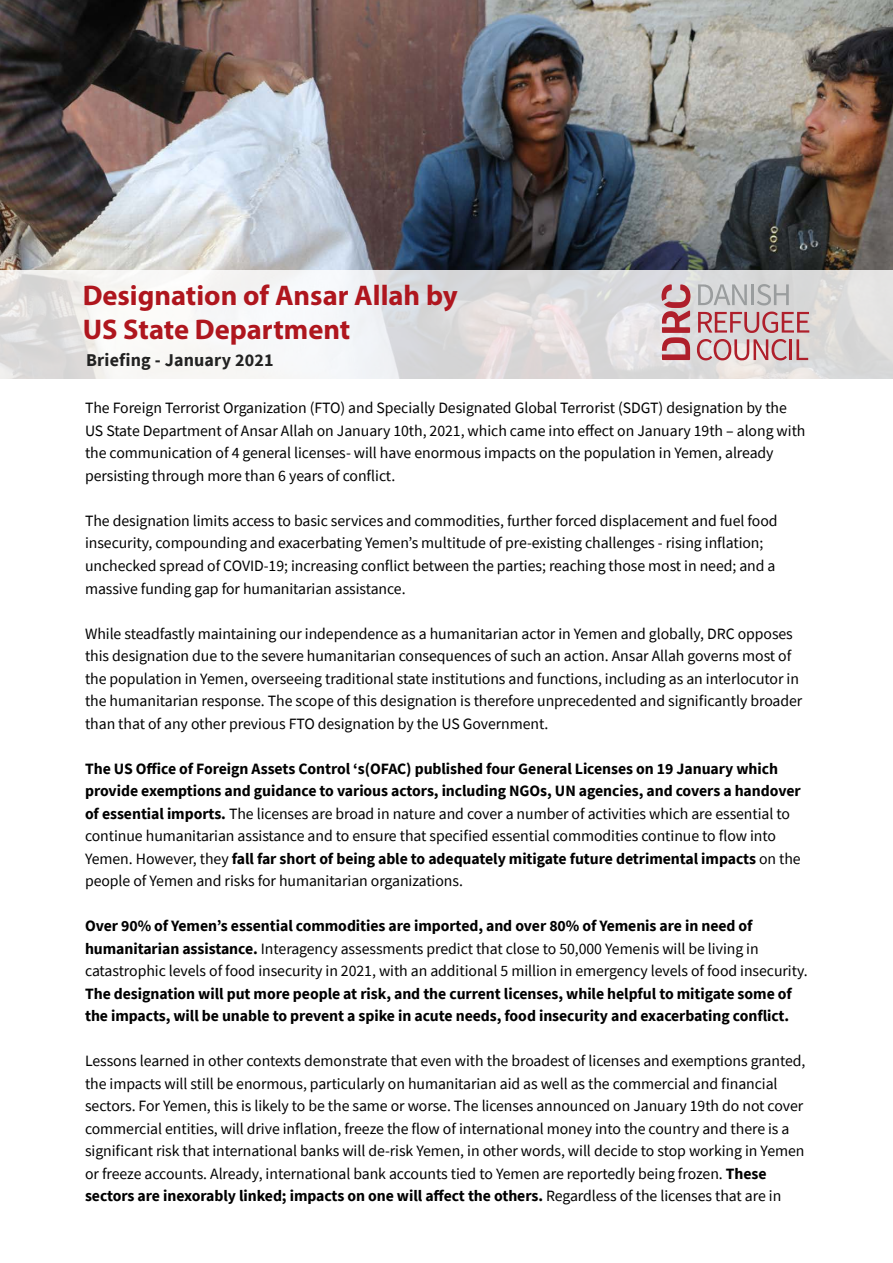
<style>
.page{position:relative;width:893px;height:1263px;background:#fff}
.page>*{position:absolute;margin:0;border:0;box-sizing:border-box;transform-origin:0 0}
.t1{font:700 28.5px/34.2px "Myriad Pro";color:#af161e}
.t2{font:700 18px "Source Sans Pro";letter-spacing:.01em;color:#222}
.t3{font:15.75px/22.5px "Source Sans Pro";letter-spacing:-.005em;color:#000}
.t4{font:700 15.75px/22.5px "Source Sans Pro";letter-spacing:-.005em;color:#000}
.s1{font-weight:400}
.s2{font-weight:700}
</style>
<div class="page">
<img style="left:0;top:0;width:893px;height:270px">
<svg style="left:0;top:270px;width:893px;height:109px"></svg>
<svg style="left:698px;top:284px;width:49px;height:21px"></svg>
<hr style="left:751px;top:284px;width:3px;height:21px;background:#9a9d9e">
<svg style="left:757px;top:284px;width:32px;height:21px"></svg>
<svg style="left:698px;top:311px;width:111px;height:22px;background:#c9999d"></svg>
<svg style="left:697px;top:339px;width:90px;height:21px;background:#d0a2a6"></svg>
<hr style="left:789px;top:339px;width:3px;height:21px;background:#af1f2b">
<svg style="left:796px;top:339px;width:12px;height:21px"></svg>
<svg style="left:661px;top:284px;width:29px;height:76px;background:#c78389"></svg>
<h1 class="t1" style="left:83px;top:277px;width:376px">Designation of Ansar Allah by<br>US State Department</h1>
<p class="t2" style="left:86px;top:348px;width:189px">Briefing - January 2021</p>
<p class="t3" style="left:85px;top:397px;width:722px">The Foreign Terrorist Organization (FTO) and Specially Designated Global Terrorist (SDGT) designation by the US State Department of Ansar Allah on January 10th, 2021, which came into effect on January 19th – along with the communication of 4 general licenses- will have enormous impacts on the population in Yemen, already persisting through more than 6 years of conflict.</p>
<p class="t3" style="left:85px;top:509px;width:694px">The designation limits access to basic services and commodities, further forced displacement and fuel food insecurity, compounding and exacerbating Yemen’s multitude of pre-existing challenges - rising inflation; unchecked spread of COVID-19; increasing conflict between the parties; reaching those most in need; and a massive funding gap for humanitarian assistance.</p>
<p class="t3" style="left:85px;top:622px;width:719px">While steadfastly maintaining our independence as a humanitarian actor in Yemen and globally, DRC opposes this designation due to the severe humanitarian consequences of such an action. Ansar Allah governs most of the population in Yemen, overseeing traditional state institutions and functions, including as an interlocutor in the humanitarian response. The scope of this designation is therefore unprecedented and significantly broader than that of any other previous FTO designation by the US Government.</p>
<p class="t4" style="left:85px;top:757px;width:717px">The US Office of Foreign Assets Control ‘s(OFAC) published four General Licenses on 19 January which provide exemptions and guidance to various actors, including NGOs, UN agencies, and covers a handover of essential imports. <span class="s1">The licenses are broad in nature and cover a number of activities which are essential to continue humanitarian assistance and to ensure that specified essential commodities continue to flow into Yemen. However, they</span> fall far short of being able to adequately mitigate future detrimental impacts <span class="s1">on the people of Yemen and risks for humanitarian organizations.</span></p>
<p class="t3" style="left:85px;top:914px;width:724px"><span class="s2">Over 90% of Yemen’s essential commodities are imported, and over 80% of Yemenis are in need of humanitarian assistance.</span> Interagency assessments predict that close to 50,000 Yemenis will be living in catastrophic levels of food insecurity in 2021, with an additional 5 million in emergency levels of food insecurity.</p>
<p class="t4" style="left:85px;top:982px;width:708px">The designation will put more people at risk, and the current licenses, while helpful to mitigate some of the impacts, will be unable to prevent a spike in acute needs, food insecurity and exacerbating conflict.</p>
<p class="t3" style="left:85px;top:1049px;width:722px">Lessons learned in other contexts demonstrate that even with the broadest of licenses and exemptions granted, the impacts will still be enormous, particularly on humanitarian aid as well as the commercial and financial sectors. For Yemen, this is likely to be the same or worse. The licenses announced on January 19th do not cover commercial entities, will drive inflation, freeze the flow of international money into the country and there is a significant risk that international banks will de-risk Yemen, in other words, will decide to stop working in Yemen or freeze accounts. Already, international bank accounts tied to Yemen are reportedly being frozen. <span class="s2">These sectors are inexorably linked; impacts on one will affect the others.</span> Regardless of the licenses that are in</p>
</div>
